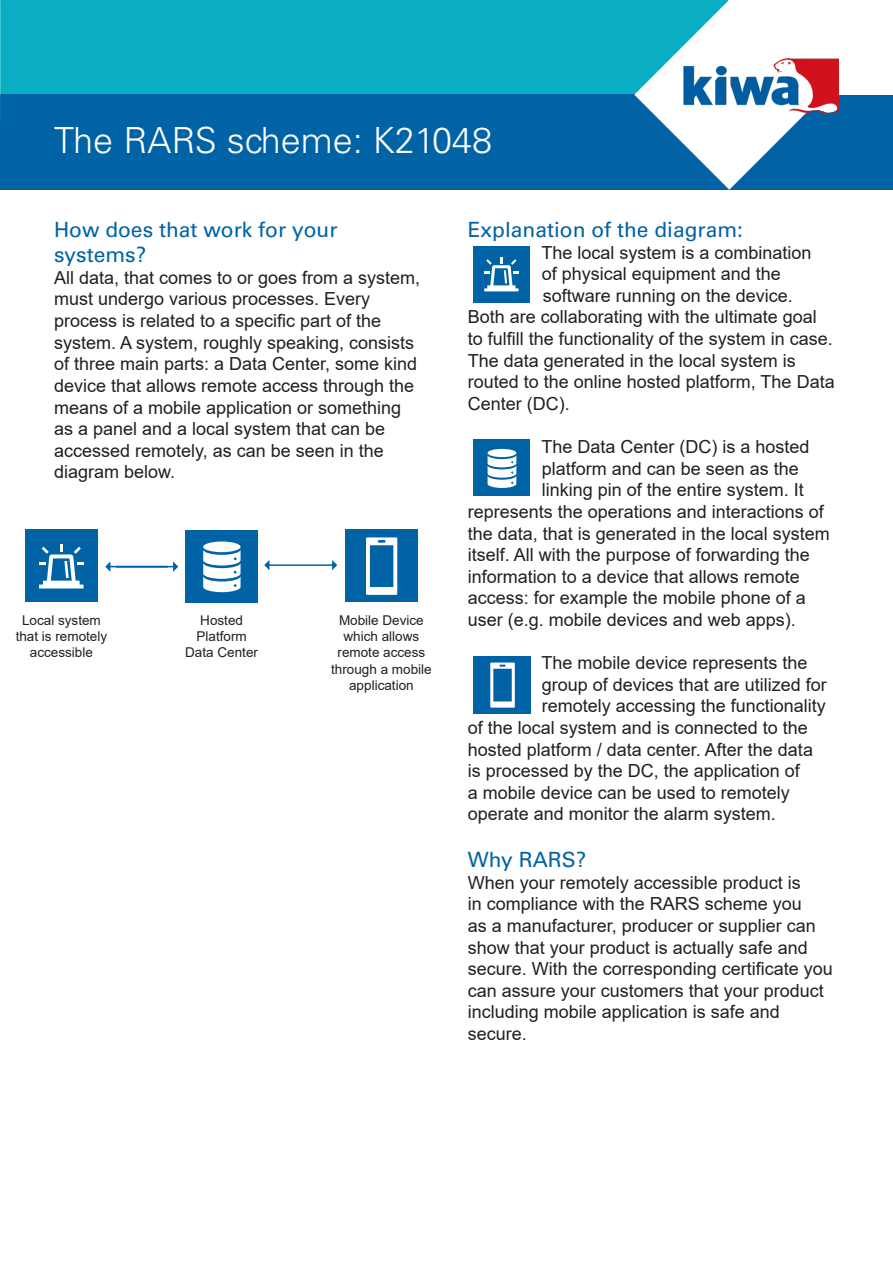
<style>
.page{position:relative;width:893px;height:1263px;background:#fff}
.page>*{position:absolute;margin:0;border:0;box-sizing:border-box;transform-origin:0 0}
.t1{font:300 36px "Univers LT Std";color:#fff}
.t2{font:21px/25.2px "Univers LT Std";color:#0063a6}
.t3{font:21px "Univers LT Std";color:#0062a5}
.t4{font:18px/21.6px "Arial";color:#231f20}
.t5{font:13.5px/16.2px "Arial";color:#231f20;text-align:center}
</style>
<div class="page">
<div style="left:0;top:0;width:893px;height:121px;background:#09aec5"></div>
<div style="left:0;top:95px;width:893px;height:95px;background:#0063a6"></div>
<div style="left:728px;top:0;width:165px;height:95px;background:#fff"></div>
<svg style="left:634px;top:1px;width:202px;height:189px"></svg>
<img style="left:683px;top:58px;width:156px;height:55px">
<div style="left:474px;top:246px;width:56px;height:56px;background:#0063a6"></div>
<svg style="left:484px;top:257px;width:34px;height:34px"></svg>
<div style="left:474px;top:440px;width:56px;height:56px;background:#0063a6"></div>
<div style="left:488px;top:449px;width:28px;height:8px;background:#fff;border-radius:50%"></div>
<svg style="left:488px;top:455px;width:28px;height:33px"></svg>
<div style="left:474px;top:656px;width:57px;height:57px;background:#0063a6"></div>
<svg style="left:490px;top:662px;width:25px;height:46px"></svg>
<div style="left:345px;top:529px;width:73px;height:73px;background:#0063a6"></div>
<svg style="left:366px;top:537px;width:31px;height:58px"></svg>
<div style="left:25px;top:529px;width:73px;height:73px;background:#0063a6"></div>
<svg style="left:39px;top:544px;width:45px;height:44px"></svg>
<div style="left:185px;top:530px;width:73px;height:72px;background:#0063a6"></div>
<div style="left:203px;top:541px;width:38px;height:11px;background:#fff;border-radius:50%"></div>
<svg style="left:203px;top:549px;width:38px;height:43px"></svg>
<hr style="left:268px;top:564px;width:67px;height:2px;background:#0063a6">
<svg style="left:332px;top:560px;width:5px;height:10px"></svg>
<svg style="left:264px;top:560px;width:5px;height:10px"></svg>
<hr style="left:109px;top:566px;width:67px;height:1px;background:#0063a6">
<svg style="left:173px;top:561px;width:5px;height:11px"></svg>
<svg style="left:105px;top:562px;width:5px;height:10px"></svg>
<p class="t1" style="left:54px;top:118px;width:440px">The RARS scheme: K21048</p>
<p class="t2" style="left:54px;top:217px;width:285px">How does that work for your systems?</p>
<p class="t4" style="left:54px;top:267px;width:368px">All data, that comes to or goes from a system, must undergo various processes. Every process is related to a specific part of the system. A system, roughly speaking, consists of three main parts: a Data Center, some kind device that allows remote access through the means of a mobile application or something as a panel and a local system that can be accessed remotely, as can be seen in the diagram below.</p>
<p class="t5" style="left:16px;top:612px;width:93px">Local system that is remotely accessible</p>
<p class="t5" style="left:339px;top:612px;width:86px">Mobile Device</p>
<p class="t5" style="left:185px;top:612px;width:74px">Hosted<br>Platform<br>Data Center</p>
<p class="t5" style="left:331px;top:628px;width:102px">which allows remote access through a mobile application</p>
<p class="t3" style="left:468px;top:217px;width:277px">Explanation of the diagram:</p>
<p class="t4" style="left:541px;top:241px;width:272px">The local system is a combination</p>
<p class="t4" style="left:542px;top:263px;width:241px">of physical equipment and the</p>
<p class="t4" style="left:543px;top:285px;width:252px">software running on the device.</p>
<p class="t4" style="left:468px;top:306px;width:351px">Both are collaborating with the ultimate goal</p>
<p class="t4" style="left:468px;top:328px;width:367px">to fulfill the functionality of the system in case.</p>
<p class="t4" style="left:468px;top:349px;width:330px">The data generated in the local system is</p>
<p class="t4" style="left:468px;top:371px;width:368px">routed to the online hosted platform, The Data</p>
<p class="t4" style="left:468px;top:393px;width:104px">Center (DC).</p>
<p class="t4" style="left:541px;top:436px;width:270px">The Data Center (DC) is a hosted</p>
<p class="t4" style="left:542px;top:457px;width:259px">platform and can be seen as the</p>
<p class="t4" style="left:542px;top:479px;width:264px">linking pin of the entire system. It</p>
<p class="t4" style="left:468px;top:501px;width:364px">represents the operations and interactions of the data, that is generated in the local system itself. All with the purpose of forwarding the information to a device that allows remote access: for example the mobile phone of a user (e.g. mobile devices and web apps).</p>
<p class="t4" style="left:541px;top:652px;width:268px">The mobile device represents the</p>
<p class="t4" style="left:542px;top:673px;width:287px">group of devices that are utilized for</p>
<p class="t4" style="left:468px;top:695px;width:360px;text-indent:74px">remotely accessing the functionality of the local system and is connected to the hosted platform / data center. After the data is processed by the DC, the application of<br>a mobile device can be used to remotely operate and monitor the alarm system.</p>
<p class="t2" style="left:468px;top:847px;width:120px">Why RARS?</p>
<p class="t4" style="left:468px;top:871px;width:367px">When your remotely accessible product is<br>in compliance with the RARS scheme you<br>as a manufacturer, producer or supplier can show that your product is actually safe and secure. With the corresponding certificate you can assure your customers that your product including mobile application is safe and secure.</p>
</div>
